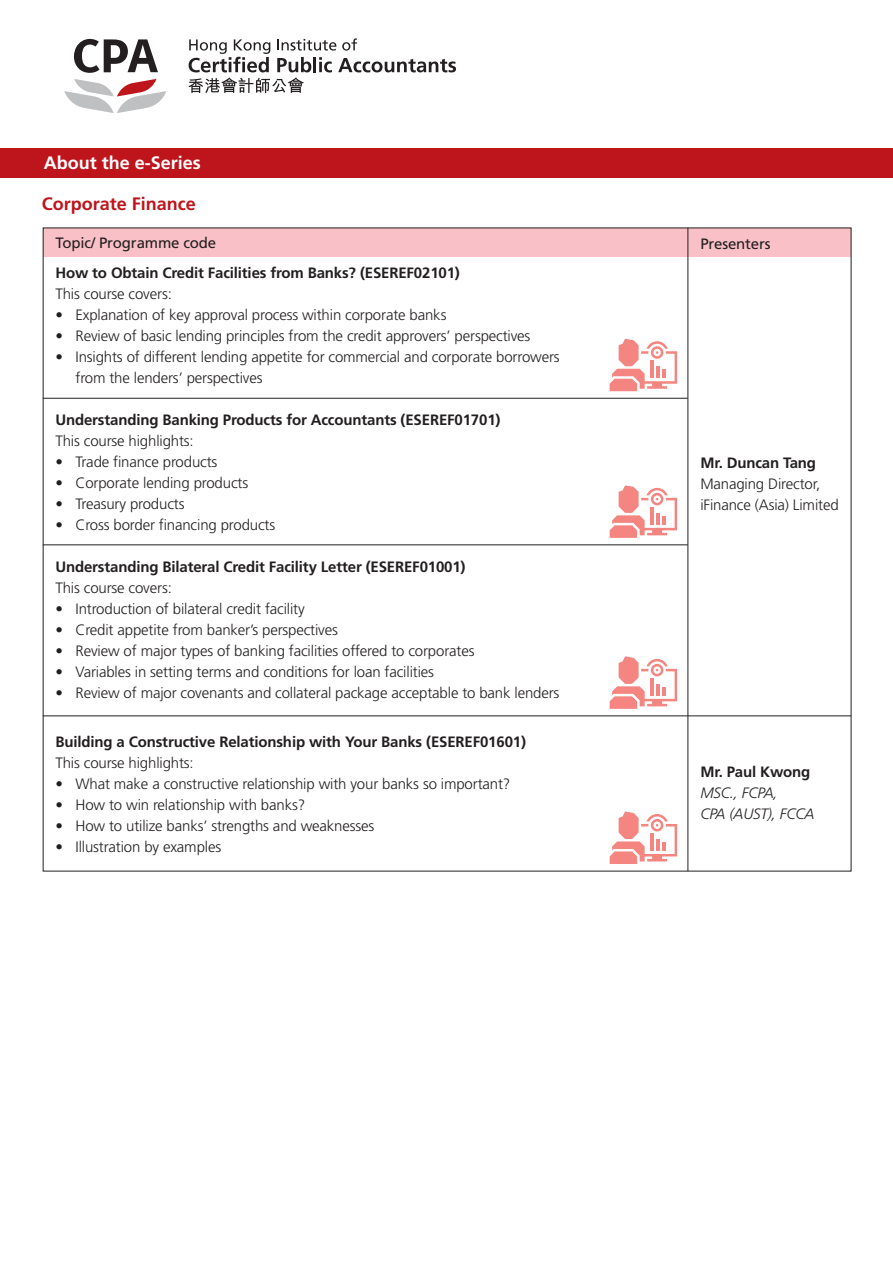
<style>
.page{position:relative;width:893px;height:1263px;background:#fff}
.page>*{position:absolute;margin:0;border:0;box-sizing:border-box;transform-origin:0 0}
.t1{font:700 18px "Frutiger";color:#be141b}
.t2{font:700 18px "Frutiger";color:#fff}
.t3{font:300 15px/21px "Frutiger";letter-spacing:-.01em;color:#231f20}
.t4{font:700 15px "Frutiger";letter-spacing:-.01em;color:#231f20}
.t5{font:15px "Frutiger";letter-spacing:-.01em;color:#231f20}
.t6{font:italic 300 15px/21px "Frutiger";letter-spacing:-.01em;color:#231f20}
</style>
<div class="page">
<div style="left:43px;top:228px;width:808px;height:29px;background:#f9c0c7"></div>
<hr style="left:687px;top:228px;width:1px;height:643px;background:#231f20">
<svg style="left:74px;top:39px;width:84px;height:34px"></svg>
<svg style="left:188px;top:38px;width:268px;height:55px"></svg>
<svg style="left:64px;top:79px;width:102px;height:34px"></svg>
<div style="left:0;top:148px;width:893px;height:30px;background:#be141b"></div>
<svg style="left:610px;top:339px;width:67px;height:52px"></svg>
<hr style="left:43px;top:398px;width:645px;height:1px;background:#231f20">
<hr style="left:43px;top:544px;width:645px;height:1px;background:#231f20">
<hr style="left:43px;top:715px;width:808px;height:1px;background:#231f20">
<svg style="left:610px;top:485px;width:67px;height:53px"></svg>
<svg style="left:610px;top:656px;width:67px;height:53px"></svg>
<svg style="left:610px;top:811px;width:67px;height:53px"></svg>
<p class="t2" style="left:44px;top:153px;width:159px">About the e-Series</p>
<p class="t1" style="left:42px;top:193px;width:156px">Corporate Finance</p>
<p class="t5" style="left:55px;top:234px;width:162px">Topic/ Programme code</p>
<p class="t4" style="left:55px;top:264px;width:406px">How to Obtain Credit Facilities from Banks? (ESEREF02101)</p>
<p class="t3" style="left:55px;top:283px;width:118px">This course covers:</p>
<p class="t3" style="left:55px;top:304px;width:393px">• Explanation of key approval process within corporate banks</p>
<p class="t3" style="left:55px;top:325px;width:477px">• Review of basic lending principles from the credit approvers’ perspectives</p>
<p class="t3" style="left:75px;top:346px;width:486px;text-indent:-20px">• Insights of different lending appetite for commercial and corporate borrowers from the lenders’ perspectives</p>
<p class="t4" style="left:55px;top:411px;width:447px">Understanding Banking Products for Accountants (ESEREF01701)</p>
<p class="t3" style="left:55px;top:430px;width:140px">This course highlights:</p>
<p class="t3" style="left:55px;top:451px;width:163px">• Trade finance products</p>
<p class="t3" style="left:55px;top:472px;width:194px">• Corporate lending products</p>
<p class="t3" style="left:55px;top:493px;width:131px">• Treasury products</p>
<p class="t3" style="left:55px;top:514px;width:221px">• Cross border financing products</p>
<p class="t4" style="left:55px;top:558px;width:412px">Understanding Bilateral Credit Facility Letter (ESEREF01001)</p>
<p class="t3" style="left:55px;top:577px;width:118px">This course covers:</p>
<p class="t3" style="left:55px;top:598px;width:251px">• Introduction of bilateral credit facility</p>
<p class="t3" style="left:55px;top:619px;width:284px">• Credit appetite from banker’s perspectives</p>
<p class="t3" style="left:55px;top:640px;width:421px">• Review of major types of banking facilities offered to corporates</p>
<p class="t3" style="left:55px;top:661px;width:380px">• Variables in setting terms and conditions for loan facilities</p>
<p class="t3" style="left:55px;top:682px;width:506px">• Review of major covenants and collateral package acceptable to bank lenders</p>
<p class="t4" style="left:55px;top:733px;width:472px">Building a Constructive Relationship with Your Banks (ESEREF01601)</p>
<p class="t3" style="left:55px;top:753px;width:140px">This course highlights:</p>
<p class="t3" style="left:55px;top:774px;width:456px">• What make a constructive relationship with your banks so important?</p>
<p class="t3" style="left:55px;top:795px;width:251px">• How to win relationship with banks?</p>
<p class="t3" style="left:55px;top:816px;width:320px">• How to utilize banks’ strengths and weaknesses</p>
<p class="t3" style="left:55px;top:837px;width:167px">• Illustration by examples</p>
<p class="t5" style="left:700px;top:235px;width:72px">Presenters</p>
<p class="t4" style="left:700px;top:454px;width:117px">Mr. Duncan Tang</p>
<p class="t3" style="left:700px;top:473px;width:140px">Managing Director, iFinance (Asia) Limited</p>
<p class="t4" style="left:700px;top:763px;width:112px">Mr. Paul Kwong</p>
<p class="t6" style="left:700px;top:782px;width:116px">MSC., FCPA,<br>CPA (AUST), FCCA</p>
</div>
